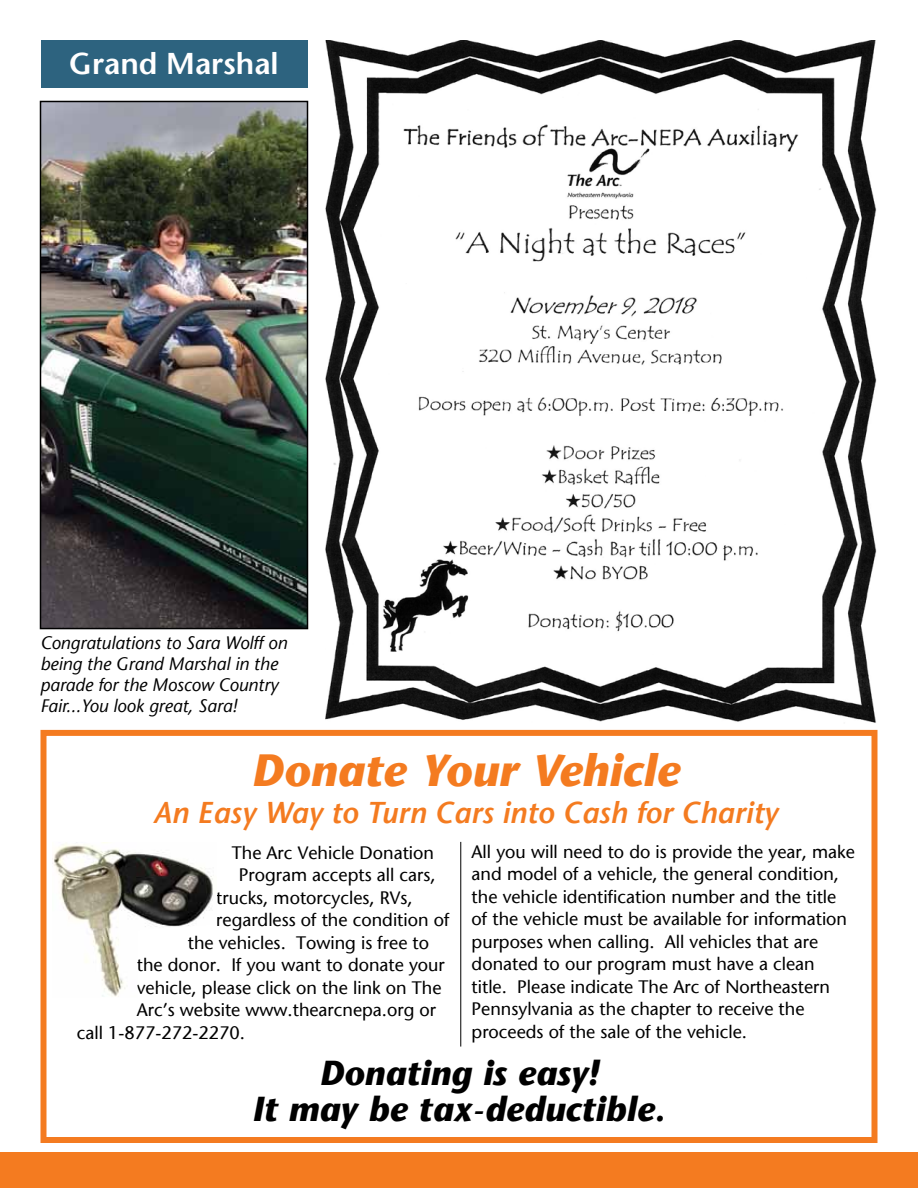
<style>
.page{position:relative;width:918px;height:1188px;background:#fff}
.page>*{position:absolute;margin:0;border:0;box-sizing:border-box;transform-origin:0 0}
.t1{font:italic 700 45px "Stone Sans Std";color:#f47b20}
.t2{font:italic 700 34.5px/36px "Stone Sans";color:#000;text-align:center}
.t3{font:italic 600 30px "Stone Sans Std";color:#f47b20}
.t4{font:600 30px "Stone Sans Std";color:#fff}
.t5{font:18px/22.5px "Stone Sans";color:#000}
.t6{font:italic 500 18px/21px "Stone Sans Std";color:#000}
</style>
<div class="page">
<div style="left:0;top:1153px;width:918px;height:35px;background:#f47b20"></div>
<div style="left:41px;top:40px;width:267px;height:48px;background:#2d637f"></div>
<div style="left:40px;top:730px;width:838px;height:413px;border:6px solid #f47b20"></div>
<img style="left:326px;top:40px;width:551px;height:683px">
<img style="left:43px;top:104px;width:262px;height:522px">
<div style="left:40px;top:101px;width:268px;height:528px;border:2px solid #000"></div>
<img style="left:53px;top:842px;width:160px;height:155px">
<hr style="left:460px;top:842px;width:1px;height:205px;background:#000">
<h3 class="t4" style="left:69px;top:46px;width:211px">Grand Marshal</h3>
<p class="t6" style="left:40px;top:632px;width:248px">Congratulations to Sara Wolff on being the Grand Marshal in the parade for the Moscow Country<br>Fair...You look great, Sara!</p>
<h1 class="t1" style="left:252px;top:743px;width:430px">Donate Your Vehicle</h1>
<h3 class="t3" style="left:153px;top:795px;width:626px">An Easy Way to Turn Cars into Cash for Charity</h3>
<p class="t5" style="left:472px;top:840px;width:385px">All you will need to do is provide the year, make and model of a vehicle, the general condition, the vehicle identification number and the title of the vehicle must be available for information purposes when calling. All vehicles that are donated to our program must have a clean<br>title. Please indicate The Arc of Northeastern Pennsylvania as the chapter to receive the proceeds of the sale of the vehicle.</p>
<h2 class="t2" style="left:252px;top:1055px;width:415px">Donating is easy!<br>It may be tax-deductible.</h2>
<p class="t5" style="left:232px;top:841px;width:204px">The Arc Vehicle Donation</p>
<p class="t5" style="left:239px;top:864px;width:198px">Program accepts all cars,</p>
<p class="t5" style="left:216px;top:886px;width:198px">trucks, motorcycles, RVs,</p>
<p class="t5" style="left:216px;top:909px;width:235px">regardless of the condition of</p>
<p class="t5" style="left:188px;top:931px;width:243px">the vehicles. Towing is free to</p>
<p class="t5" style="left:137px;top:954px;width:310px">the donor. If you want to donate your</p>
<p class="t5" style="left:137px;top:976px;width:306px">vehicle, please click on the link on The</p>
<p class="t5" style="left:137px;top:999px;width:301px">Arc’s website www.thearcnepa.org or</p>
<p class="t5" style="left:77px;top:1021px;width:170px">call 1-877-272-2270.</p>
</div>
